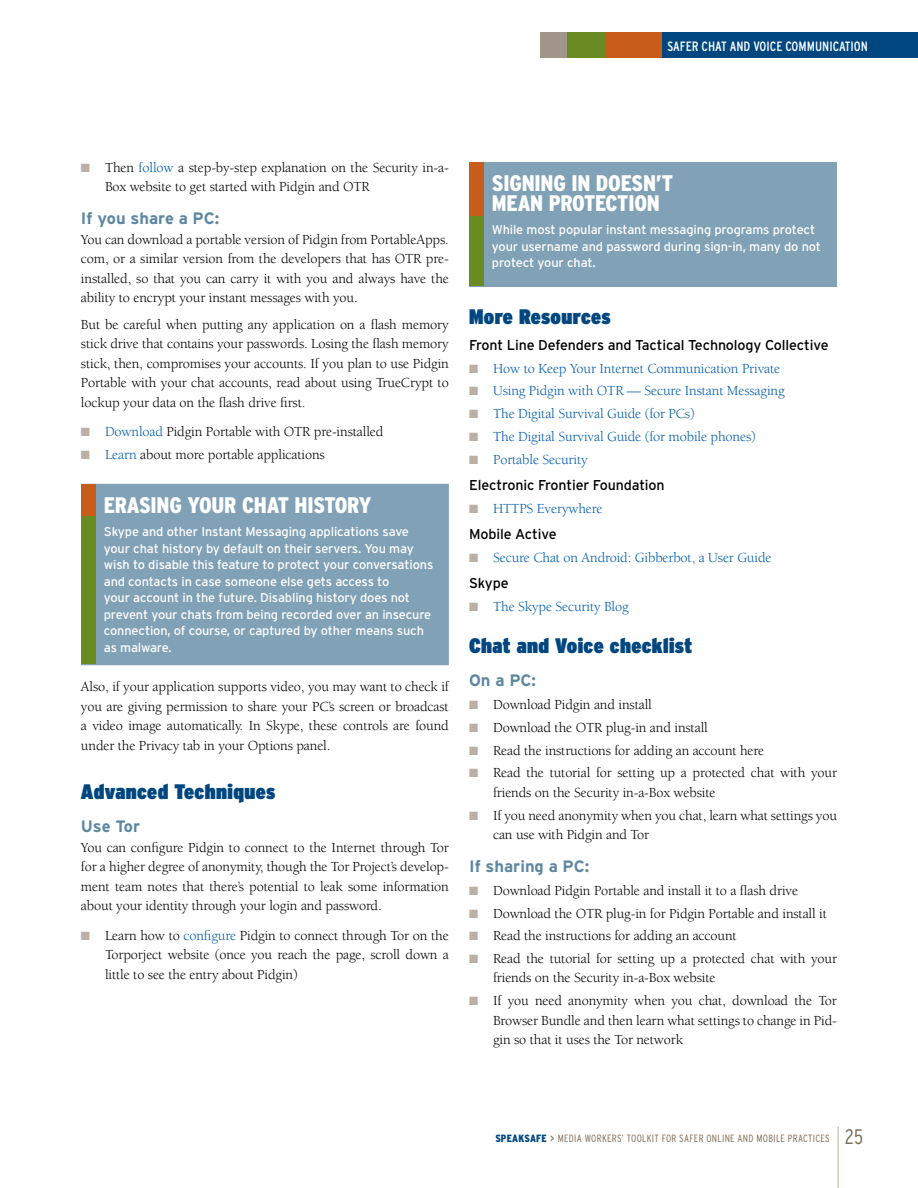
<style>
.page{position:relative;width:918px;height:1188px;background:#fff}
.page>*{position:absolute;margin:0;border:0;box-sizing:border-box;transform-origin:0 0}
.t1{font:900 condensed 22.5px/19.5px "Interstate";letter-spacing:-.01em;color:#fff}
.t2{font:900 condensed 21px "Interstate";letter-spacing:.02em;color:#00467f}
.t3{font:700 16.5px "Interstate";color:#5d87a1}
.t4{font:14.25px/19.5px "Berkeley";letter-spacing:-.01em;color:#000;text-align:justify}
.t5{font:14.25px "Berkeley";letter-spacing:-.01em;color:#005cab}
.t6{font:14.25px "Interstate";letter-spacing:-.01em;color:#000}
.t7{font:condensed 13.5px "Interstate";color:#fff}
.t8{font:12.75px/16.5px "Interstate";letter-spacing:-.01em;color:#fff}
.t9{font:300 condensed 10.5px "Interstate";letter-spacing:.03em;color:#7c6a55}
.s1{color:#bbb0a6}
.s2{color:#005cab}
.s3{font-weight:900;color:#00467f}
.s4{font-weight:400;font-stretch:normal}
.s5{font-size:21px}
</style>
<div class="page">
<hr style="left:838px;top:1126px;width:1px;height:62px;background:#bbb0a6">
<div style="left:662px;top:32px;width:256px;height:26px;background:#00467f"></div>
<div style="left:606px;top:32px;width:56px;height:26px;background:#c85c1a"></div>
<div style="left:566px;top:32px;width:40px;height:26px;background:#6a8a22"></div>
<div style="left:540px;top:32px;width:26px;height:26px;background:#a2958a"></div>
<div style="left:81px;top:484px;width:368px;height:181px;background:#80a1b6"></div>
<div style="left:81px;top:484px;width:14px;height:33px;background:#c85c1a"></div>
<div style="left:81px;top:516px;width:14px;height:148px;background:#6a8a22"></div>
<div style="left:469px;top:162px;width:368px;height:124px;background:#80a1b6"></div>
<div style="left:469px;top:162px;width:15px;height:55px;background:#c85c1a"></div>
<div style="left:469px;top:217px;width:15px;height:69px;background:#6a8a22"></div>
<p class="t7" style="left:667px;top:39px;width:202px">SAFER CHAT AND VOICE COMMUNICATION</p>
<p class="t4" style="left:105px;top:158px;width:345px;text-indent:-24px"><span class="s1">■</span> Then <span class="s2">follow</span> a step-by-step explanation on the Security in-a-<br>Box website to get started with Pidgin and OTR</p>
<p class="t3" style="left:81px;top:209px;width:140px">If you share a PC:</p>
<p class="t4" style="left:81px;top:230px;width:369px">You can download a portable version of Pidgin from PortableApps. com, or a similar version from the developers that has OTR pre&shy;installed, so that you can carry it with you and always have the ability to encrypt your instant messages with you.</p>
<p class="t4" style="left:81px;top:315px;width:369px">But be careful when putting any application on a flash memory stick drive that contains your passwords. Losing the flash memory stick, then, compromises your accounts. If you plan to use Pidgin Portable with your chat accounts, read about using TrueCrypt to lockup your data on the flash drive first.</p>
<p class="t4" style="left:81px;top:422px;width:304px"><span class="s1">■</span> <span class="s2">Download</span> Pidgin Portable with OTR pre-installed</p>
<p class="t4" style="left:81px;top:445px;width:245px"><span class="s1">■</span> <span class="s2">Learn</span> about more portable applications</p>
<h1 class="t1" style="left:104px;top:495px;width:269px">ERASING YOUR CHAT HISTORY</h1>
<p class="t8" style="left:104px;top:524px;width:331px">Skype and other Instant Messaging applications save your chat history by default on their servers. You may wish to disable this feature to protect your conversations and contacts in case someone else gets access to<br>your account in the future. Disabling history does not prevent your chats from being recorded over an insecure connection, of course, or captured by other means such as malware.</p>
<p class="t4" style="left:81px;top:678px;width:369px">Also, if your application supports video, you may want to check if you are giving permission to share your PC’s screen or broadcast a video image automatically. In Skype, these controls are found under the Privacy tab in your Options panel.</p>
<h2 class="t2" style="left:81px;top:780px;width:196px">Advanced Techniques</h2>
<p class="t3" style="left:81px;top:817px;width:61px">Use Tor</p>
<p class="t4" style="left:81px;top:838px;width:369px">You can configure Pidgin to connect to the Internet through Tor for a higher degree of anonymity, though the Tor Project’s develop&shy;ment team notes that there’s potential to leak some information about your identity through your login and password.</p>
<p class="t4" style="left:105px;top:926px;width:345px;text-indent:-24px"><span class="s1">■</span> Learn how to <span class="s2">configure</span> Pidgin to connect through Tor on the Torporject website (once you reach the page, scroll down a little to see the entry about Pidgin)</p>
<h1 class="t1" style="left:492px;top:174px;width:183px">SIGNING IN DOESN’T<br>MEAN PROTECTION</h1>
<p class="t8" style="left:492px;top:221px;width:331px">While most popular instant messaging programs protect your username and password during sign-in, many do not protect your chat.</p>
<h2 class="t2" style="left:469px;top:304px;width:143px">More Resources</h2>
<p class="t6" style="left:469px;top:337px;width:361px">Front Line Defenders and Tactical Technology Collective</p>
<p class="t5" style="left:469px;top:361px;width:313px"><span class="s1">■</span> How to Keep Your Internet Communication Private</p>
<p class="t5" style="left:469px;top:383px;width:317px"><span class="s1">■</span> Using Pidgin with OTR — Secure Instant Messaging</p>
<p class="t5" style="left:469px;top:406px;width:227px"><span class="s1">■</span> The Digital Survival Guide (for PCs)</p>
<p class="t5" style="left:469px;top:429px;width:288px"><span class="s1">■</span> The Digital Survival Guide (for mobile phones)</p>
<p class="t5" style="left:469px;top:452px;width:120px"><span class="s1">■</span> Portable Security</p>
<p class="t6" style="left:469px;top:477px;width:197px">Electronic Frontier Foundation</p>
<p class="t5" style="left:469px;top:501px;width:135px"><span class="s1">■</span> HTTPS Everywhere</p>
<p class="t6" style="left:469px;top:526px;width:89px">Mobile Active</p>
<p class="t5" style="left:469px;top:550px;width:304px"><span class="s1">■</span> Secure Chat on Android: Gibberbot, a User Guide</p>
<p class="t6" style="left:469px;top:575px;width:41px">Skype</p>
<p class="t5" style="left:469px;top:599px;width:161px"><span class="s1">■</span> The Skype Security Blog</p>
<h2 class="t2" style="left:469px;top:634px;width:224px">Chat and Voice checklist</h2>
<p class="t3" style="left:469px;top:671px;width:69px">On a PC:</p>
<p class="t4" style="left:469px;top:695px;width:184px"><span class="s1">■</span> Download Pidgin and install</p>
<p class="t4" style="left:469px;top:718px;width:240px"><span class="s1">■</span> Download the OTR plug-in and install</p>
<p class="t4" style="left:469px;top:741px;width:297px"><span class="s1">■</span> Read the instructions for adding an account here</p>
<p class="t4" style="left:493px;top:763px;width:345px;text-indent:-24px"><span class="s1">■</span> Read the tutorial for setting up a protected chat with your friends on the Security in-a-Box website</p>
<p class="t4" style="left:493px;top:806px;width:345px;text-indent:-24px"><span class="s1">■</span> If you need anonymity when you chat, learn what settings you can use with Pidgin and Tor</p>
<p class="t3" style="left:469px;top:857px;width:122px">If sharing a PC:</p>
<p class="t4" style="left:469px;top:881px;width:330px"><span class="s1">■</span> Download Pidgin Portable and install it to a flash drive</p>
<p class="t4" style="left:469px;top:904px;width:359px"><span class="s1">■</span> Download the OTR plug-in for Pidgin Portable and install it</p>
<p class="t4" style="left:469px;top:926px;width:269px"><span class="s1">■</span> Read the instructions for adding an account</p>
<p class="t4" style="left:493px;top:949px;width:345px;text-indent:-24px"><span class="s1">■</span> Read the tutorial for setting up a protected chat with your friends on the Security in-a-Box website</p>
<p class="t4" style="left:493px;top:991px;width:345px;text-indent:-24px"><span class="s1">■</span> If you need anonymity when you chat, download the Tor Browser Bundle and then learn what settings to change in Pid&shy;gin so that it uses the Tor network</p>
<p class="t9" style="left:495px;top:1133px;width:369px"><span class="s3">SPEAKSAFE</span> <span class="s4">&gt;</span> MEDIA WORKERS’ TOOLKIT FOR SAFER ONLINE AND MOBILE PRACTICES <span class="s5">25</span></p>
</div>
